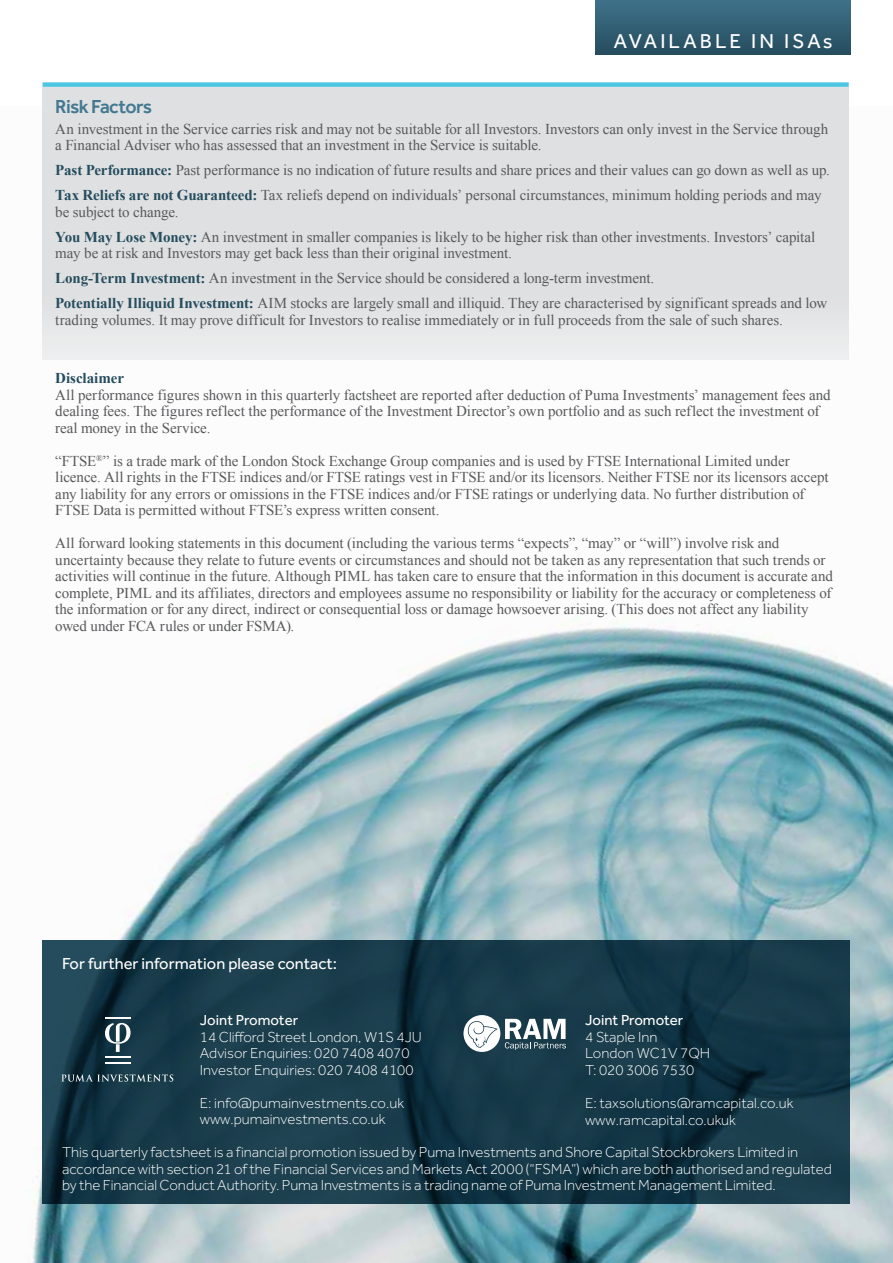
<style>
.page{position:relative;width:893px;height:1263px;background:#fff}
.page>*{position:absolute;margin:0;border:0;box-sizing:border-box;transform-origin:0 0}
.t1{font:20.7px "Effra";letter-spacing:.15em;color:#fff}
.t2{font:500 19.5px "Effra";letter-spacing:-.035em;color:#437891}
.t3{font:16.5px "Effra";color:#fff}
.t4{font:15px/16.5px "Times New Roman";letter-spacing:-.005em;color:#58595b}
.t5{font:300 15px/16.5px "Effra";color:#fff}
.t6{font:15px "Effra";color:#fff}
.t7{font:700 15px "Times New Roman";color:#254d5e}
.s1{font-weight:700;color:#254d5e}
</style>
<div class="page">
<img style="left:32px;top:106px;width:861px;height:1157px">
<div style="left:43px;top:87px;width:806px;height:272px;background:#dfe0e1"></div>
<div style="left:595px;top:0;width:255px;height:54px;background:linear-gradient(to bottom,#407289,#264e60)"></div>
<svg style="left:43px;top:940px;width:807px;height:263px;background:#163848"></svg>
<svg style="left:463px;top:1015px;width:103px;height:37px"></svg>
<svg style="left:105px;top:1017px;width:26px;height:40px"></svg>
<hr style="left:105px;top:1062px;width:25px;height:2px;background:#fff">
<svg style="left:61px;top:1074px;width:112px;height:7px"></svg>
<div style="left:43px;top:82px;width:806px;height:5px;background:#4ec6e2"></div>
<h1 class="t1" style="left:614px;top:29px;width:220px">AVAILABLE IN ISAs</h1>
<h2 class="t2" style="left:55px;top:95px;width:99px">Risk Factors</h2>
<p class="t4" style="left:55px;top:120px;width:774px">An investment in the Service carries risk and may not be suitable for all Investors. Investors can only invest in the Service through a Financial Adviser who has assessed that an investment in the Service is suitable.</p>
<p class="t4" style="left:55px;top:157px;width:776px;line-height:25px"><span class="s1">Past Performance:</span> Past performance is no indication of future results and share prices and their values can go down as well as up.<br><span class="s1">Tax Reliefs are not Guaranteed:</span> Tax reliefs depend on individuals’ personal circumstances, minimum holding periods and may</p>
<p class="t4" style="left:55px;top:199px;width:761px;line-height:25px">be subject to change.<br><span class="s1">You May Lose Money:</span> An investment in smaller companies is likely to be higher risk than other investments. Investors’ capital</p>
<p class="t4" style="left:55px;top:240px;width:773px;line-height:25px">may be at risk and Investors may get back less than their original investment.<br><span class="s1">Long-Term Investment:</span> An investment in the Service should be considered a long-term investment.<br><span class="s1">Potentially Illiquid Investment:</span> AIM stocks are largely small and illiquid. They are characterised by significant spreads and low</p>
<p class="t4" style="left:55px;top:311px;width:729px">trading volumes. It may prove difficult for Investors to realise immediately or in full proceeds from the sale of such shares.</p>
<p class="t7" style="left:55px;top:368px;width:70px">Disclaimer</p>
<p class="t4" style="left:55px;top:386px;width:777px">All performance figures shown in this quarterly factsheet are reported after deduction of Puma Investments’ management fees and dealing fees. The figures reflect the performance of the Investment Director’s own portfolio and as such reflect the investment of real money in the Service.</p>
<p class="t4" style="left:55px;top:452px;width:775px">“FTSE<sup>®</sup>” is a trade mark of the London Stock Exchange Group companies and is used by FTSE International Limited under licence. All rights in the FTSE indices and/or FTSE ratings vest in FTSE and/or its licensors. Neither FTSE nor its licensors accept any liability for any errors or omissions in the FTSE indices and/or FTSE ratings or underlying data. No further distribution of FTSE Data is permitted without FTSE’s express written consent.</p>
<p class="t4" style="left:55px;top:535px;width:779px">All forward looking statements in this document (including the various terms “expects”, “may” or “will”) involve risk and uncertainty because they relate to future events or circumstances and should not be taken as any representation that such trends or activities will continue in the future. Although PIML has taken care to ensure that the information in this document is accurate and complete, PIML and its affiliates, directors and employees assume no responsibility or liability for the accuracy or completeness of the information or for any direct, indirect or consequential loss or damage howsoever arising. (This does not affect any liability owed under FCA rules or under FSMA).</p>
<p class="t3" style="left:62px;top:953px;width:277px">For further information please contact:</p>
<p class="t6" style="left:200px;top:1011px;width:100px">Joint Promoter</p>
<p class="t5" style="left:200px;top:1028px;width:224px">14 Clifford Street London, W1S 4JU<br>Advisor Enquiries: 020 7408 4070<br>Investor Enquiries: 020 7408 4100</p>
<p class="t5" style="left:200px;top:1094px;width:206px">E: info@pumainvestments.co.uk www.pumainvestments.co.uk</p>
<p class="t5" style="left:62px;top:1144px;width:771px">This quarterly factsheet is a financial promotion issued by Puma Investments and Shore Capital Stockbrokers Limited in accordance with section 21 of the Financial Services and Markets Act 2000 (“FSMA”) which are both authorised and regulated by the Financial Conduct Authority. Puma Investments is a trading name of Puma Investment Management Limited.</p>
<p class="t6" style="left:585px;top:1012px;width:100px">Joint Promoter</p>
<p class="t5" style="left:585px;top:1029px;width:127px">4 Staple Inn<br>London WC1V 7QH<br>T: 020 3006 7530</p>
<p class="t5" style="left:585px;top:1095px;width:210px">E: taxsolutions@ramcapital.co.uk www.ramcapital.co.ukuk</p>
</div>
